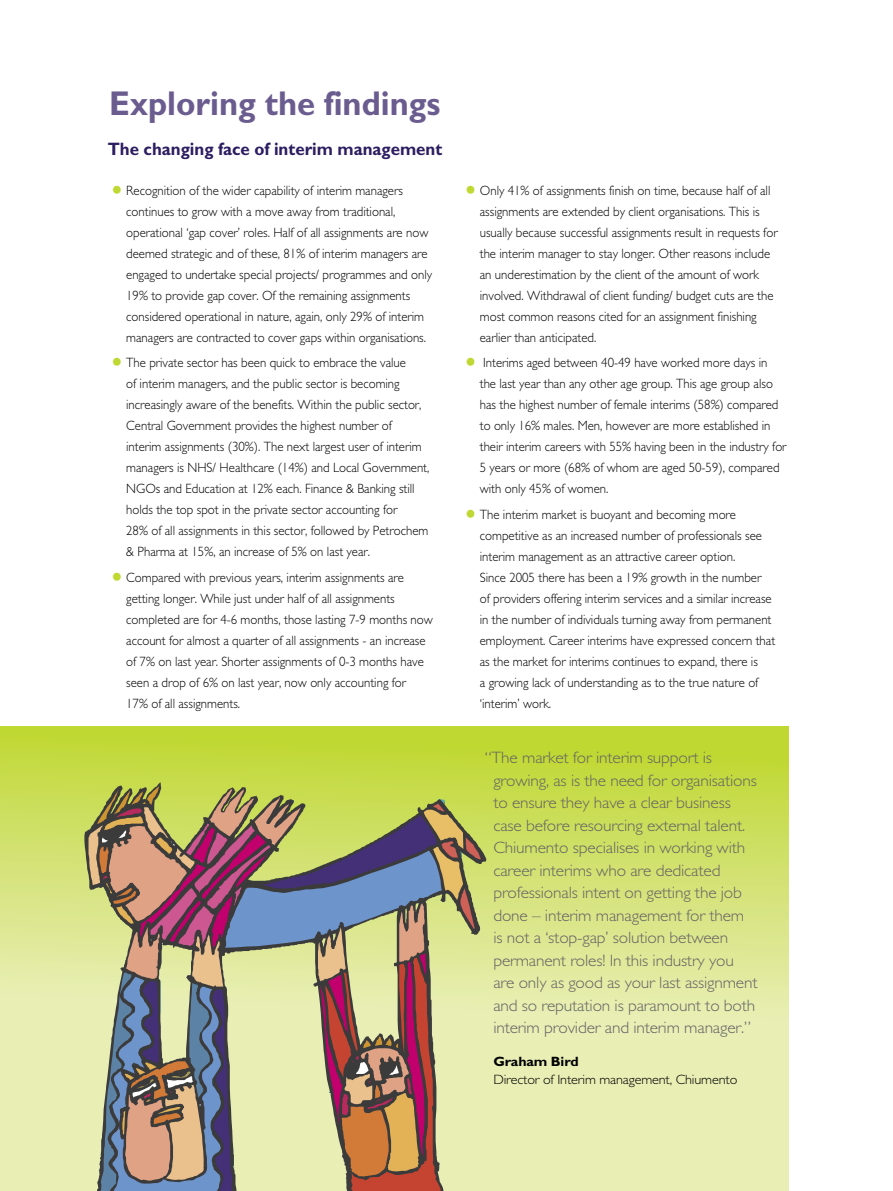
<style>
.page{position:relative;width:893px;height:1191px;background:#fff}
.page>*{position:absolute;margin:0;border:0;box-sizing:border-box;transform-origin:0 0}
.Text{font:700 34.5px "Gill Sans";color:#6b5c8f;scale:.95 1}
.POINTS{font:700 18px "Gill Sans";color:#2c1d61;scale:.94 1}
.BODY{font:300 16.5px/22.5px "Gill Sans";letter-spacing:-.01em;color:#636363;scale:1.05 1}
.BODY-2{font:300 13.5px/21px "Gill Sans";color:#000;scale:.95 1}
.BODY-3{font:300 13.5px/18px "Gill Sans";color:#000;scale:1.05 1}
.s1{font-size:33px;color:#bfd832}
.s2{font-weight:700}
</style>
<div class="page">
<svg style="left:0;top:726px;width:788px;height:465px;background:#d7e480"></svg>
<svg style="left:68px;top:782px;width:425px;height:409px;background:#dde796"></svg>
<svg style="left:425px;top:799px;width:56px;height:129px;background:#b0a35d"></svg>
<svg style="left:97px;top:784px;width:302px;height:23px;background:#c1d44c"></svg>
<svg style="left:109px;top:789px;width:316px;height:26px;background:#b4be4f"></svg>
<svg style="left:89px;top:807px;width:283px;height:373px;background:#b6ae72"></svg>
<svg style="left:111px;top:850px;width:331px;height:122px;background:#bca078"></svg>
<svg style="left:94px;top:972px;width:48px;height:219px;background:#929a96"></svg>
<svg style="left:142px;top:815px;width:295px;height:376px;background:#a7a08e"></svg>
<svg style="left:325px;top:957px;width:134px;height:234px;background:#b78a6c"></svg>
<p class="Text" style="left:109px;top:83px;width:350px">Exploring the findings</p>
<p class="POINTS" style="left:108px;top:138px;width:357px">The changing face of interim management</p>
<p class="BODY-2" style="left:126px;top:180px;width:323px;text-indent:-17px"><span class="s1">•</span> Recognition of the wider capability of interim managers continues to grow with a move away from traditional, operational ‘gap cover’ roles. Half of all assignments are now deemed strategic and of these, 81% of interim managers are engaged to undertake special projects/ programmes and only 19% to provide gap cover. Of the remaining assignments considered operational in nature, again, only 29% of interim managers are contracted to cover gaps within organisations.</p>
<p class="BODY-2" style="left:126px;top:352px;width:321px;text-indent:-17px"><span class="s1">•</span> The private sector has been quick to embrace the value<br>of interim managers, and the public sector is becoming increasingly aware of the benefits. Within the public sector, Central Government provides the highest number of interim assignments (30%). The next largest user of interim managers is NHS/ Healthcare (14%) and Local Government, NGOs and Education at 12% each. Finance &amp; Banking still holds the top spot in the private sector accounting for<br>28% of all assignments in this sector, followed by Petrochem &amp; Pharma at 15%, an increase of 5% on last year.</p>
<p class="BODY-2" style="left:126px;top:566px;width:324px;text-indent:-17px"><span class="s1">•</span> Compared with previous years, interim assignments are getting longer. While just under half of all assignments completed are for 4-6 months, those lasting 7-9 months now account for almost a quarter of all assignments - an increase of 7% on last year. Shorter assignments of 0-3 months have seen a drop of 6% on last year, now only accounting for<br>17% of all assignments.</p>
<p class="BODY-2" style="left:480px;top:180px;width:315px;text-indent:-17px"><span class="s1">•</span> Only 41% of assignments finish on time, because half of all assignments are extended by client organisations. This is usually because successful assignments result in requests for the interim manager to stay longer. Other reasons include an underestimation by the client of the amount of work involved. Withdrawal of client funding/ budget cuts are the most common reasons cited for an assignment finishing earlier than anticipated.</p>
<p class="BODY-2" style="left:480px;top:352px;width:324px;text-indent:-17px"><span class="s1">•</span> Interims aged between 40-49 have worked more days in the last year than any other age group. This age group also has the highest number of female interims (58%) compared to only 16% males. Men, however are more established in their interim careers with 55% having been in the industry for 5 years or more (68% of whom are aged 50-59), compared with only 45% of women.</p>
<p class="BODY-2" style="left:480px;top:503px;width:312px;text-indent:-17px"><span class="s1">•</span> The interim market is buoyant and becoming more competitive as an increased number of professionals see interim management as an attractive career option.<br>Since 2005 there has been a 19% growth in the number<br>of providers offering interim services and a similar increase in the number of individuals turning away from permanent employment. Career interims have expressed concern that as the market for interims continues to expand, there is<br>a growing lack of understanding as to the true nature of ‘interim’ work.</p>
<p class="BODY" style="left:493px;top:746px;width:253px;text-indent:-9px">“The market for interim support is growing, as is the need for organisations to ensure they have a clear business case before resourcing external talent.<br>Chiumento specialises in working with career interims who are dedicated professionals intent on getting the job done – interim management for them is not a ‘stop-gap’ solution between permanent roles! In this industry you are only as good as your last assignment and so reputation is paramount to both interim provider and interim manager.”</p>
<p class="BODY-3" style="left:493px;top:1052px;width:234px"><span class="s2">Graham Bird<br></span>Director of Interim management, Chiumento</p>
</div>
